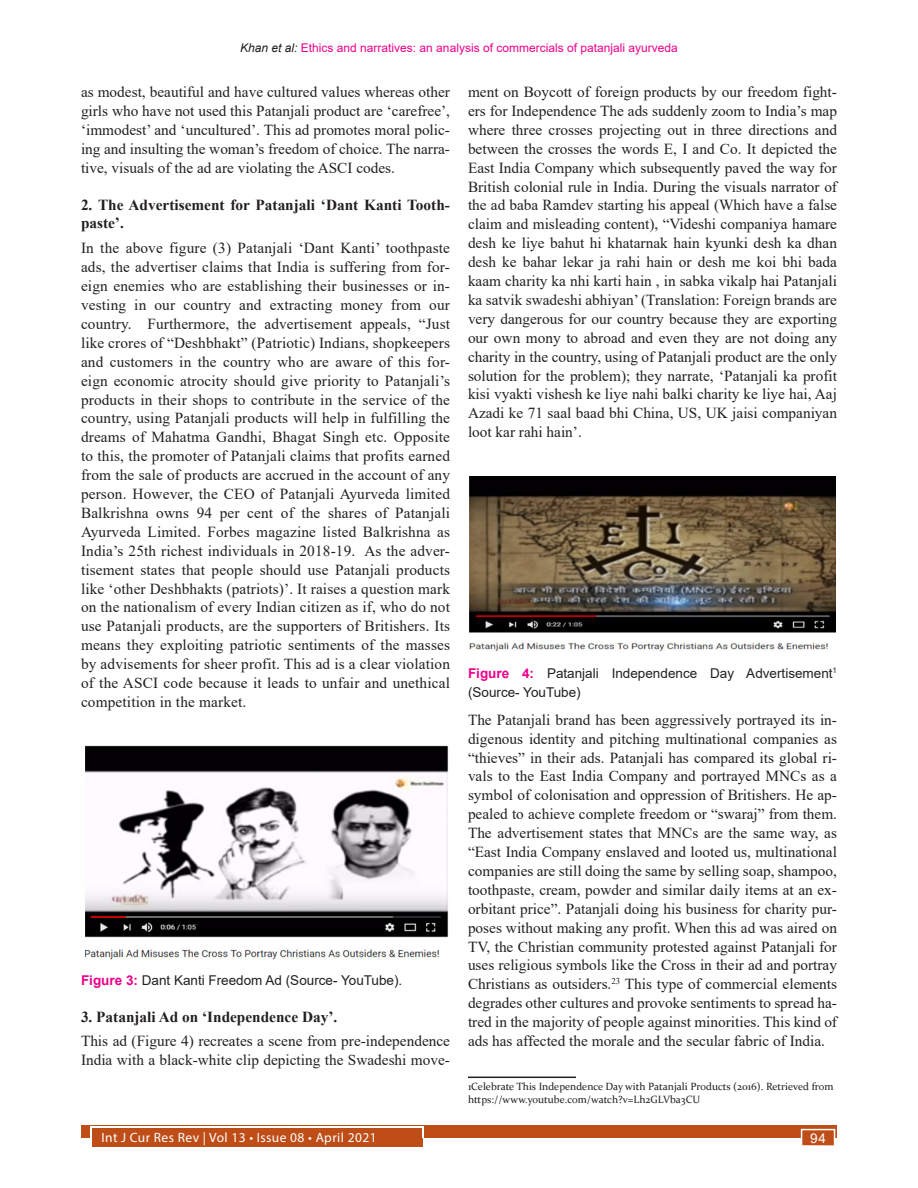
<style>
.page{position:relative;width:918px;height:1188px;background:#fff}
.page>*{position:absolute;margin:0;border:0;box-sizing:border-box;transform-origin:0 0}
.Text_copy{font:15.3px/18.9px "Times New Roman";color:#231f20;text-align:justify}
.bold_after_before_sp{font:700 15.3px/18.9px "Times New Roman";color:#231f20}
.Figure_caption{font:13.5px/18.9px "Arial";color:#231f20}
.t1{font:13.5px "Myriad Pro";letter-spacing:.03em;color:#fff}
.t2{font:13.5px "Arial";color:#fff}
.t3{font:12px "Arial";color:#ed028c}
.Table_foot_note{font:10.5px/12.6px "Constantia";color:#231f20}
.s1{font-style:italic;color:#231f20}
.s2{font-weight:700;color:#ed028c}
</style>
<div class="page">
<div style="left:81px;top:1125px;width:756px;height:13px;background:#be4d18"></div>
<div style="left:92px;top:1128px;width:331px;height:19px;background:#be4d18"></div>
<hr style="left:91px;top:1127px;width:332px;height:1px;background:#fff">
<div style="left:801px;top:1129px;width:34px;height:17px;background:#be4d18;border:2px solid #fff"></div>
<img style="left:85px;top:746px;width:364px;height:214px">
<img style="left:470px;top:476px;width:365px;height:176px">
<hr style="left:468px;top:1077px;width:108px;height:1px;background:#231f20">
<p class="t3" style="left:240px;top:39px;width:439px"><span class="s1">Khan et al:</span> Ethics and narratives: an analysis of commercials of patanjali ayurveda</p>
<p class="Text_copy" style="left:81px;top:82px;width:371px">as modest, beautiful and have cultured values whereas other girls who have not used this Patanjali product are ‘carefree’, ‘immodest’ and ‘uncultured’. This ad promotes moral polic&shy;ing and insulting the woman’s freedom of choice. The narra&shy;tive, visuals of the ad are violating the ASCI codes.</p>
<p class="bold_after_before_sp" style="left:81px;top:194px;width:370px">2. The Advertisement for Patanjali ‘Dant Kanti Tooth&shy;paste’.</p>
<p class="Text_copy" style="left:81px;top:238px;width:371px">In the above figure (3) Patanjali ‘Dant Kanti’ toothpaste ads, the advertiser claims that India is suffering from for&shy;eign enemies who are establishing their businesses or in&shy;vesting in our country and extracting money from our country. Furthermore, the advertisement appeals, “Just like crores of “Deshbhakt” (Patriotic) Indians, shopkeepers and customers in the country who are aware of this for&shy;eign economic atrocity should give priority to Patanjali’s products in their shops to contribute in the service of the country, using Patanjali products will help in fulfilling the dreams of Mahatma Gandhi, Bhagat Singh etc. Opposite to this, the promoter of Patanjali claims that profits earned from the sale of products are accrued in the account of any person. However, the CEO of Patanjali Ayurveda limited Balkrishna owns 94 per cent of the shares of Patanjali Ayurveda Limited. Forbes magazine listed Balkrishna as India’s 25th richest individuals in 2018-19. As the adver&shy;tisement states that people should use Patanjali products like ‘other Deshbhakts (patriots)’. It raises a question mark on the nationalism of every Indian citizen as if, who do not use Patanjali products, are the supporters of Britishers. Its means they exploiting patriotic sentiments of the masses by advisements for sheer profit. This ad is a clear violation of the ASCI code because it leads to unfair and unethical competition in the market.</p>
<p class="Text_copy" style="left:468px;top:82px;width:371px">ment on Boycott of foreign products by our freedom fight&shy;ers for Independence The ads suddenly zoom to India’s map where three crosses projecting out in three directions and between the crosses the words E, I and Co. It depicted the East India Company which subsequently paved the way for British colonial rule in India. During the visuals narrator of the ad baba Ramdev starting his appeal (Which have a false claim and misleading content), “Videshi companiya hamare desh ke liye bahut hi khatarnak hain kyunki desh ka dhan desh ke bahar lekar ja rahi hain or desh me koi bhi bada kaam charity ka nhi karti hain , in sabka vikalp hai Patanjali ka satvik swadeshi abhiyan’ (Translation: Foreign brands are very dangerous for our country because they are exporting our own mony to abroad and even they are not doing any charity in the country, using of Patanjali product are the only solution for the problem); they narrate, ‘Patanjali ka profit kisi vyakti vishesh ke liye nahi balki charity ke liye hai, Aaj Azadi ke 71 saal baad bhi China, US, UK jaisi companiyan loot kar rahi hain’.</p>
<p class="Figure_caption" style="left:468px;top:664px;width:370px"><span class="s2">Figure 4:</span> Patanjali Independence Day Advertisement<sup>1 </sup>(Source- YouTube)</p>
<p class="Text_copy" style="left:468px;top:710px;width:371px">The Patanjali brand has been aggressively portrayed its in&shy;digenous identity and pitching multinational companies as “thieves” in their ads. Patanjali has compared its global ri&shy;vals to the East India Company and portrayed MNCs as a symbol of colonisation and oppression of Britishers. He ap&shy;pealed to achieve complete freedom or “swaraj” from them.<br>The advertisement states that MNCs are the same way, as “East India Company enslaved and looted us, multinational companies are still doing the same by selling soap, shampoo, toothpaste, cream, powder and similar daily items at an ex&shy;orbitant price”. Patanjali doing his business for charity pur&shy;poses without making any profit. When this ad was aired on TV, the Christian community protested against Patanjali for uses religious symbols like the Cross in their ad and portray Christians as outsiders.<sup>23</sup> This type of commercial elements degrades other cultures and provoke sentiments to spread ha&shy;tred in the majority of people against minorities. This kind of ads has affected the morale and the secular fabric of India.</p>
<p class="Table_foot_note" style="left:468px;top:1080px;width:367px">1Celebrate This Independence Day with Patanjali Products (2016). Retrieved from https://www.youtube.com/watch?v=Lh2GLVba3CU</p>
<p class="Figure_caption" style="left:81px;top:970px;width:323px"><span class="s2">Figure 3:</span> Dant Kanti Freedom Ad (Source- YouTube).</p>
<p class="bold_after_before_sp" style="left:81px;top:1007px;width:258px">3. Patanjali Ad on ‘Independence Day’.</p>
<p class="Text_copy" style="left:81px;top:1031px;width:371px">This ad (Figure 4) recreates a scene from pre-independence<br>India with a black-white clip depicting the Swadeshi move-</p>
<p class="t1" style="left:101px;top:1129px;width:277px">Int J Cur Res Rev | Vol 13 • Issue 08 • April 2021</p>
<p class="t2" style="left:810px;top:1129px;width:17px">94</p>
</div>
